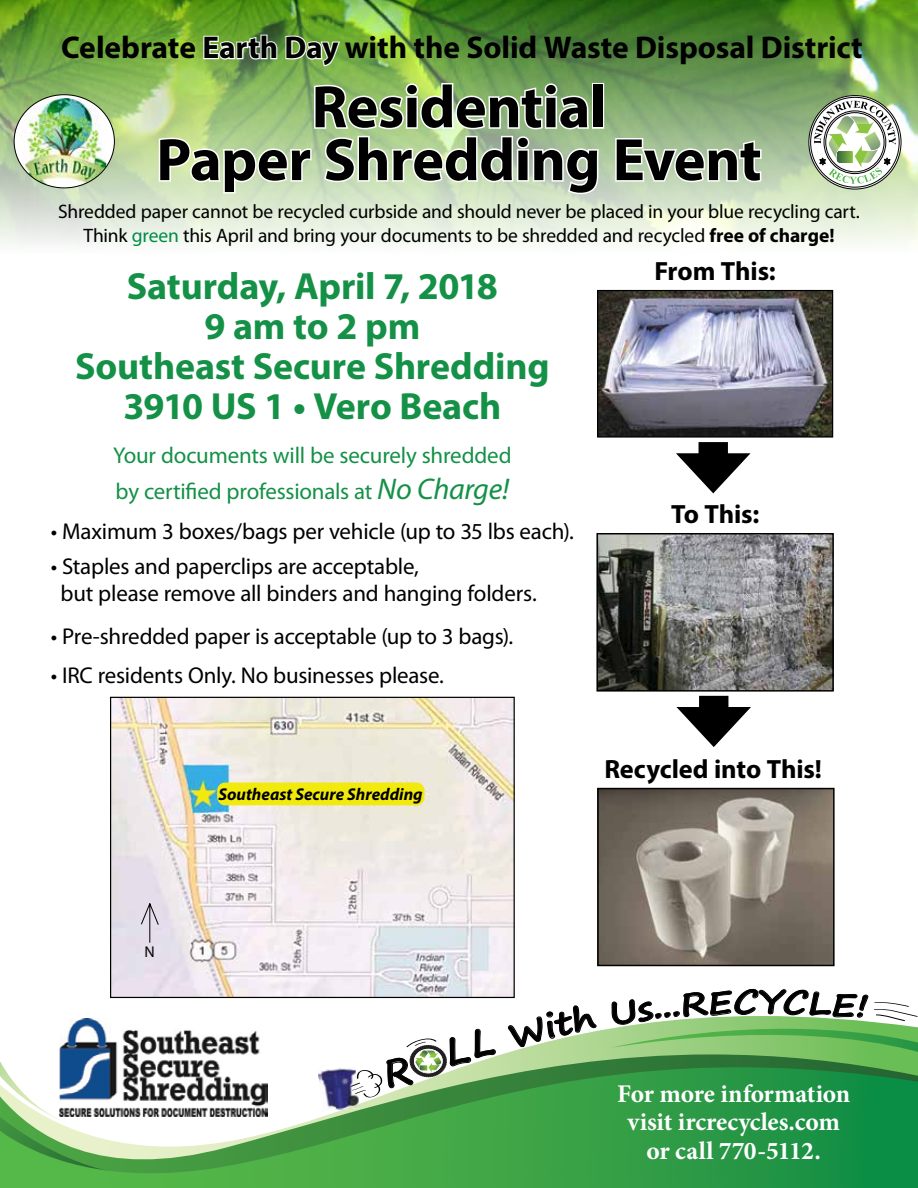
<style>
.page{position:relative;width:918px;height:1188px;background:#fff}
.page>*{position:absolute;margin:0;border:0;box-sizing:border-box;transform-origin:0 0}
.t1{font:700 60.3px/52.8px "Myriad Pro";letter-spacing:-.01em;color:#000;text-align:center}
.t2{font:700 37.95px/40px "Myriad Pro";letter-spacing:-.005em;color:#149146;text-align:center}
.t3{font:700 31.5px "Myriad Pro";letter-spacing:-.005em;color:#000}
.t4{font:700 26.4px "Myriad Pro";letter-spacing:-.005em;color:#000}
.t5{font:700 25.5px/28.5px "Minion Pro";letter-spacing:-.01em;color:#fff;text-align:center}
.t6{font:22.95px/27.5px "Myriad Pro";letter-spacing:-.01em;color:#000}
.t7{font:22.95px/36px "Myriad Pro";letter-spacing:-.01em;color:#149146}
.t8{font:19.5px/23.4px "Myriad Pro";letter-spacing:-.005em;color:#000;text-align:center}
.t9{font:italic 700 17.1px "Myriad Pro";color:#000}
.t10{font:15.75px "Myriad Pro";color:#000}
.s1{color:#008c44}
.s2{font-weight:700}
.s3{font-style:italic;font-size:30px}
</style>
<div class="page">
<img style="left:0;top:0;width:918px;height:244px">
<svg style="left:0;top:1187px;width:918px;height:1px"></svg>
<svg style="left:503px;top:1027px;width:415px;height:27px;background:#abd694"></svg>
<svg style="left:496px;top:1054px;width:422px;height:13px;background:#62a159"></svg>
<svg style="left:0;top:1067px;width:918px;height:120px;background:#46a556"></svg>
<svg style="left:0;top:1061px;width:131px;height:118px"></svg>
<img style="left:318px;top:1067px;width:42px;height:44px">
<img style="left:343px;top:1104px;width:17px;height:6px">
<div style="left:592px;top:83px;width:12px;height:46px;border:3px solid #fff"></div>
<svg style="left:157px;top:81px;width:443px;height:115px"></svg>
<svg style="left:614px;top:137px;width:149px;height:47px"></svg>
<svg style="left:808px;top:95px;width:94px;height:95px"></svg>
<img style="left:59px;top:1018px;width:209px;height:98px">
<img style="left:112px;top:699px;width:401px;height:297px">
<div style="left:217px;top:783px;width:207px;height:22px;background:#f2ea0c;border-radius:8px"></div>
<svg style="left:193px;top:785px;width:19px;height:18px"></svg>
<svg style="left:140px;top:903px;width:19px;height:41px"></svg>
<div style="left:110px;top:697px;width:405px;height:301px;border:1px solid #000"></div>
<svg style="left:202px;top:34px;width:76px;height:27px"></svg>
<svg style="left:284px;top:34px;width:58px;height:34px"></svg>
<img style="left:598px;top:535px;width:234px;height:155px">
<div style="left:596px;top:533px;width:238px;height:159px;border:1px solid #000"></div>
<img style="left:599px;top:790px;width:234px;height:174px">
<div style="left:597px;top:788px;width:238px;height:178px;border:1px solid #000"></div>
<img style="left:599px;top:292px;width:232px;height:144px">
<div style="left:597px;top:290px;width:236px;height:148px;border:1px solid #000"></div>
<div style="left:699px;top:442px;width:29px;height:25px;background:#000"></div>
<svg style="left:676px;top:453px;width:75px;height:40px"></svg>
<div style="left:699px;top:696px;width:29px;height:25px;background:#000"></div>
<svg style="left:676px;top:707px;width:75px;height:40px"></svg>
<div style="left:14px;top:95px;width:100px;height:93px;background:#fff;border-radius:50%"></div>
<img style="left:14px;top:98px;width:92px;height:90px">
<svg style="left:350px;top:1028px;width:146px;height:70px"></svg>
<svg style="left:508px;top:1005px;width:89px;height:43px"></svg>
<svg style="left:608px;top:988px;width:310px;height:64px"></svg>
<h3 class="t3" style="left:61px;top:27px;width:803px">Celebrate Earth Day with the Solid Waste Disposal District</h3>
<h1 class="t1" style="left:156px;top:79px;width:607px">Residential<br>Paper Shredding Event</h1>
<p class="t8" style="left:58px;top:200px;width:803px">Shredded paper cannot be recycled curbside and should never be placed in your blue recycling cart.<br>Think <span class="s1">green</span> this April and bring your documents to be shredded and recycled <span class="s2">free of charge!</span></p>
<h2 class="t2" style="left:75px;top:265px;width:476px">Saturday, April 7, 2018<br>9 am to 2 pm<br>Southeast Secure Shredding<br>3910 US 1 • Vero Beach</h2>
<p class="t7" style="left:113px;top:437px;width:400px">Your documents will be securely shredded by certified professionals at <span class="s3">No Charge!</span></p>
<p class="t6" style="left:51px;top:517px;width:525px">• Maximum 3 boxes/bags per vehicle (up to 35 lbs each).</p>
<p class="t6" style="left:60px;top:552px;width:478px;text-indent:-10px">• Staples and paperclips are acceptable,<br>but please remove all binders and hanging folders.</p>
<p class="t6" style="left:51px;top:622px;width:464px">• Pre-shredded paper is acceptable (up to 3 bags).</p>
<p class="t6" style="left:51px;top:661px;width:395px">• IRC residents Only. No businesses please.</p>
<p class="t9" style="left:218px;top:783px;width:206px">Southeast Secure Shredding</p>
<p class="t4" style="left:654px;top:254px;width:123px">From This:</p>
<p class="t4" style="left:671px;top:497px;width:90px">To This:</p>
<p class="t4" style="left:604px;top:751px;width:219px">Recycled into This!</p>
<p class="t10" style="left:145px;top:942px;width:12px">N</p>
<p class="t5" style="left:617px;top:1079px;width:235px">For more information visit ircrecycles.com or call 770-5112.</p>
</div>
